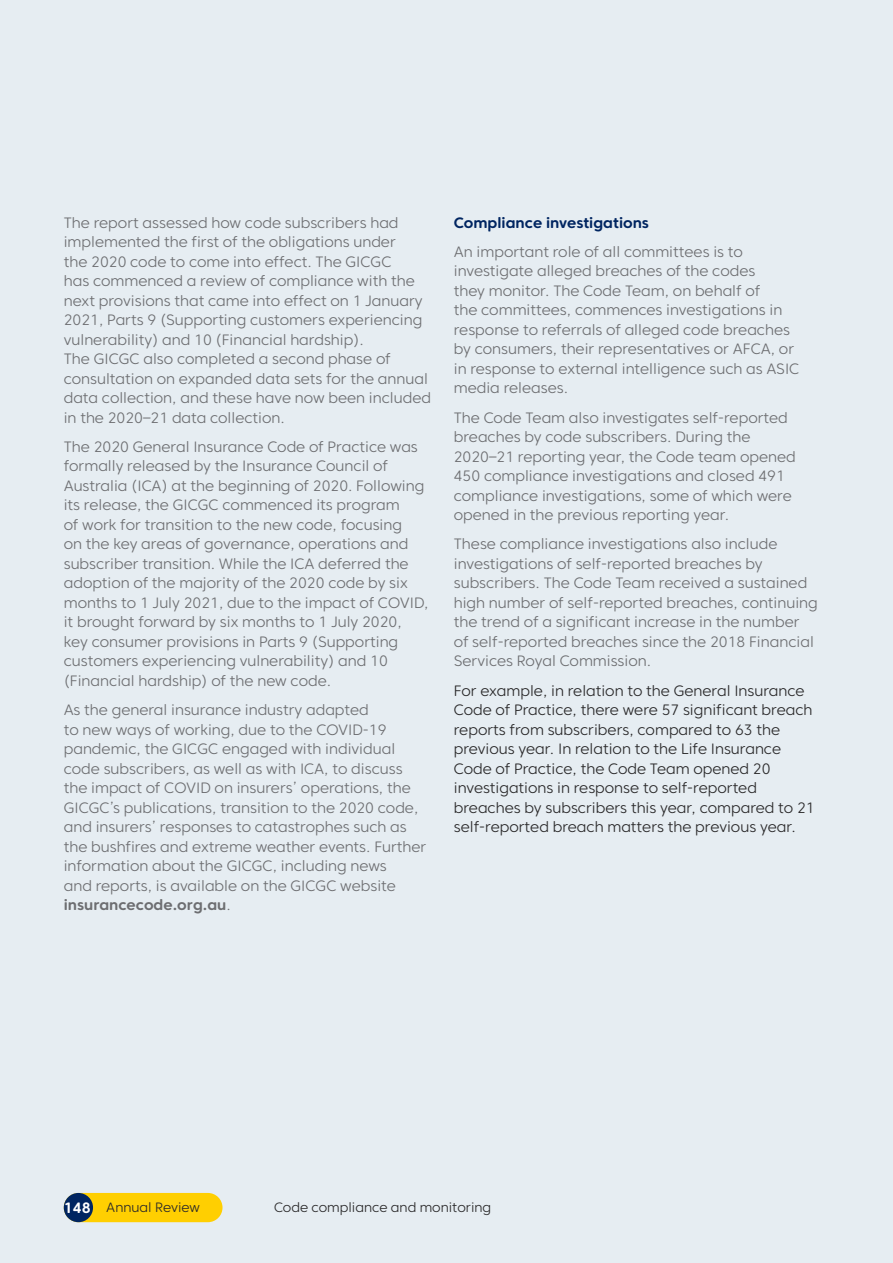
<style>
.page{position:relative;width:893px;height:1263px;background:#e6edf2}
.page>*{position:absolute;margin:0;border:0;box-sizing:border-box;transform-origin:0 0}
.t1{font:300 15px/19.5px "Core Sans CR 35";color:#6d6e71}
.t2{font:300 15px/19.5px "Core Sans CR 35";color:#292829}
.t3{font:700 15px "Core Sans CR 65";color:#002561}
.t4{font:700 15px "Core Sans CR 65";color:#6d6e71}
.t5{font:300 13.5px "Core Sans CR 35";color:#292829}
.s1{font-family:"Core Sans CR 35";font-weight:300}
.s2{font-family:"Core Sans CR 65";font-weight:700;font-size:15px;color:#fff}
</style>
<div class="page">
<div style="left:64px;top:1193px;width:158px;height:29px;background:#ffcf01;border-radius:15px"></div>
<div style="left:64px;top:1193px;width:29px;height:29px;background:#002561;border-radius:50%"></div>
<p class="t1" style="left:64px;top:212px;width:369px">The report assessed how code subscribers had implemented the first of the obligations under<br>the 2020 code to come into effect. The GICGC<br>has commenced a review of compliance with the next provisions that came into effect on 1 January 2021, Parts 9 (Supporting customers experiencing vulnerability) and 10 (Financial hardship).<br>The GICGC also completed a second phase of consultation on expanded data sets for the annual data collection, and these have now been included in the 2020–21 data collection.</p>
<p class="t1" style="left:64px;top:437px;width:366px">The 2020 General Insurance Code of Practice was formally released by the Insurance Council of Australia (ICA) at the beginning of 2020. Following its release, the GICGC commenced its program<br>of work for transition to the new code, focusing<br>on the key areas of governance, operations and subscriber transition. While the ICA deferred the adoption of the majority of the 2020 code by six months to 1 July 2021, due to the impact of COVID, it brought forward by six months to 1 July 2020, key consumer provisions in Parts 9 (Supporting customers experiencing vulnerability) and 10 (Financial hardship) of the new code.</p>
<p class="t1" style="left:64px;top:700px;width:364px">As the general insurance industry adapted<br>to new ways of working, due to the COVID-19 pandemic, the GICGC engaged with individual code subscribers, as well as with ICA, to discuss the impact of COVID on insurers’ operations, the GICGC’s publications, transition to the 2020 code, and insurers’ responses to catastrophes such as the bushfires and extreme weather events. Further information about the GICGC, including news<br>and reports, is available on the GICGC website</p>
<p class="t4" style="left:64px;top:895px;width:169px">insurancecode.org.au<span class="s1">.</span></p>
<p class="t3" style="left:454px;top:213px;width:197px">Compliance investigations</p>
<p class="t1" style="left:454px;top:242px;width:347px">An important role of all committees is to investigate alleged breaches of the codes<br>they monitor. The Code Team, on behalf of<br>the committees, commences investigations in response to referrals of alleged code breaches by consumers, their representatives or AFCA, or in response to external intelligence such as ASIC media releases.</p>
<p class="t1" style="left:454px;top:407px;width:344px">The Code Team also investigates self-reported breaches by code subscribers. During the 2020–21 reporting year, the Code team opened 450 compliance investigations and closed 491 compliance investigations, some of which were opened in the previous reporting year.</p>
<p class="t1" style="left:454px;top:534px;width:365px">These compliance investigations also include investigations of self-reported breaches by subscribers. The Code Team received a sustained high number of self-reported breaches, continuing the trend of a significant increase in the number of self-reported breaches since the 2018 Financial Services Royal Commission.</p>
<p class="t2" style="left:454px;top:680px;width:362px">For example, in relation to the General Insurance Code of Practice, there were 57 significant breach reports from subscribers, compared to 63 the previous year. In relation to the Life Insurance Code of Practice, the Code Team opened 20 investigations in response to self-reported breaches by subscribers this year, compared to 21 self-reported breach matters the previous year.</p>
<p class="t5" style="left:64px;top:1199px;width:138px"><span class="s2">148</span> Annual Review</p>
<p class="t5" style="left:274px;top:1199px;width:219px">Code compliance and monitoring</p>
</div>
